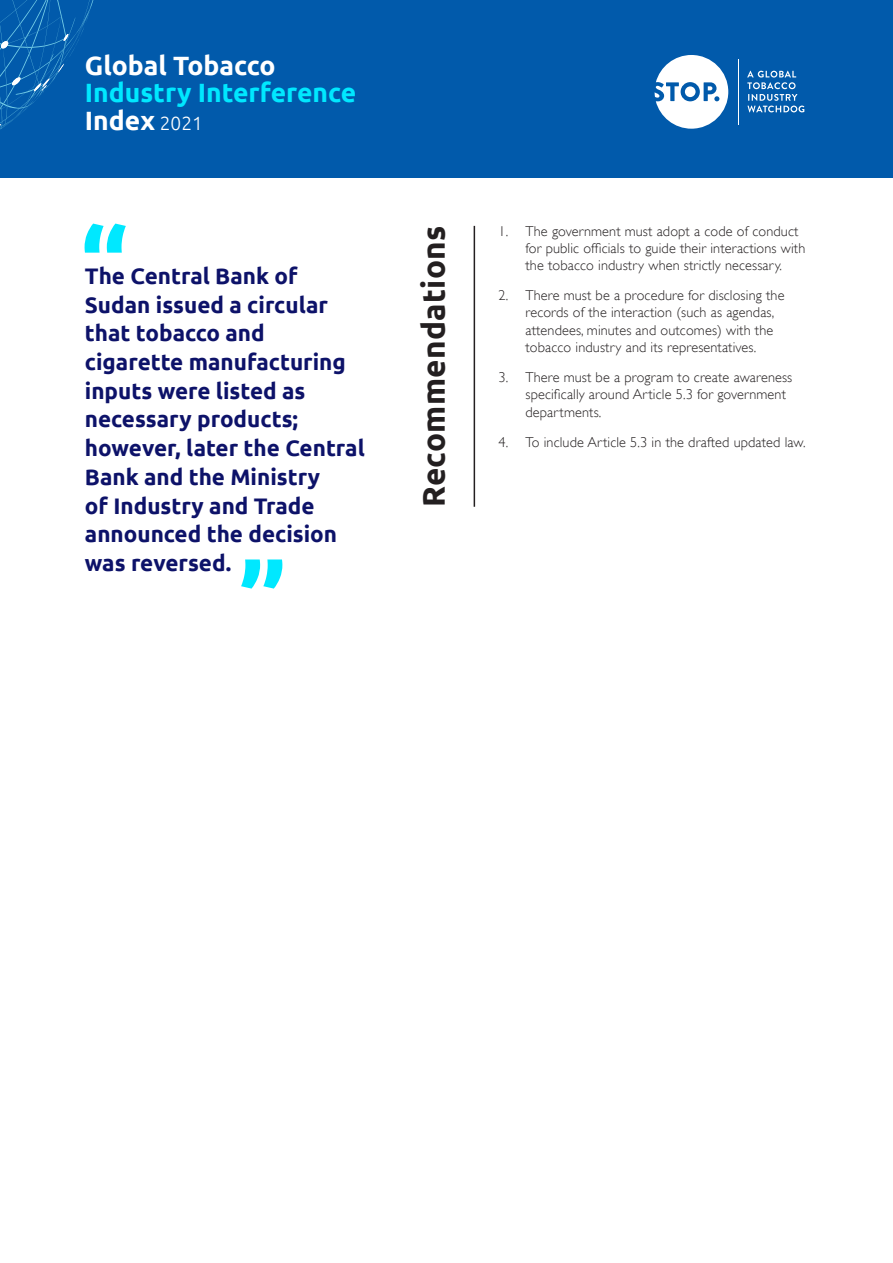
<style>
.page{position:relative;width:893px;height:1263px;background:#fff}
.page>*{position:absolute;margin:0;border:0;box-sizing:border-box;transform-origin:0 0}
.t1{font:700 103.5px "Ubuntu";color:#00e8ff}
.t2{font:700 31.5px "Ubuntu";letter-spacing:.01em;color:#231f20}
.t3{font:700 26.55px/27.9px "Ubuntu";color:#00e8ff}
.t4{font:700 26.55px "Ubuntu";color:#fff}
.Quote_small{font:700 22.5px/28.7px "Ubuntu";color:#0d1269}
.t5{font:300 14.25px/17.2px "Gill Sans";letter-spacing:.01em;color:#231f20}
.s1{color:#fff}
.s2{font-weight:300;font-size:19.05px;color:#fff}
</style>
<div class="page">
<div style="left:0;top:0;width:893px;height:177px;background:#015aab"></div>
<svg style="left:0;top:0;width:94px;height:130px"></svg>
<svg style="left:655px;top:55px;width:73px;height:74px"></svg>
<div style="left:685px;top:86px;width:11px;height:11px;background:#fff;border-radius:50%"></div>
<hr style="left:738px;top:59px;width:1px;height:65px;background:#fff">
<svg style="left:747px;top:71px;width:57px;height:41px"></svg>
<hr style="left:474px;top:226px;width:1px;height:281px;background:#231f20">
<h3 class="t4" style="left:85px;top:49px;width:192px">Global Tobacco</h3>
<h3 class="t3" style="left:85px;top:79px;width:273px">Industry Interference<br><span class="s1">Index</span> <span class="s2">2021</span></h3>
<p class="t1" style="left:80px;top:204px;width:49px">“</p>
<p class="Quote_small" style="left:85px;top:261px;width:281px">The Central Bank of<br>Sudan issued a circular that tobacco and cigarette manufacturing inputs were listed as necessary products; however, later the Central<br>Bank and the Ministry<br>of Industry and Trade announced the decision was reversed.</p>
<p class="t1" style="left:240px;top:539px;width:49px">”</p>
<h1 class="t2" style="left:415px;top:507px;width:282px;rotate:-90deg">Recommendations</h1>
<p class="t5" style="left:525px;top:222px;width:281px;text-indent:-27px">1. The government must adopt a code of conduct for public officials to guide their interactions with the tobacco industry when strictly necessary.</p>
<p class="t5" style="left:525px;top:287px;width:260px;text-indent:-27px">2. There must be a procedure for disclosing the records of the interaction (such as agendas, attendees, minutes and outcomes) with the tobacco industry and its representatives.</p>
<p class="t5" style="left:525px;top:368px;width:268px;text-indent:-27px">3. There must be a program to create awareness specifically around Article 5.3 for government departments.</p>
<p class="t5" style="left:498px;top:433px;width:309px">4. To include Article 5.3 in the drafted updated law.</p>
</div>
